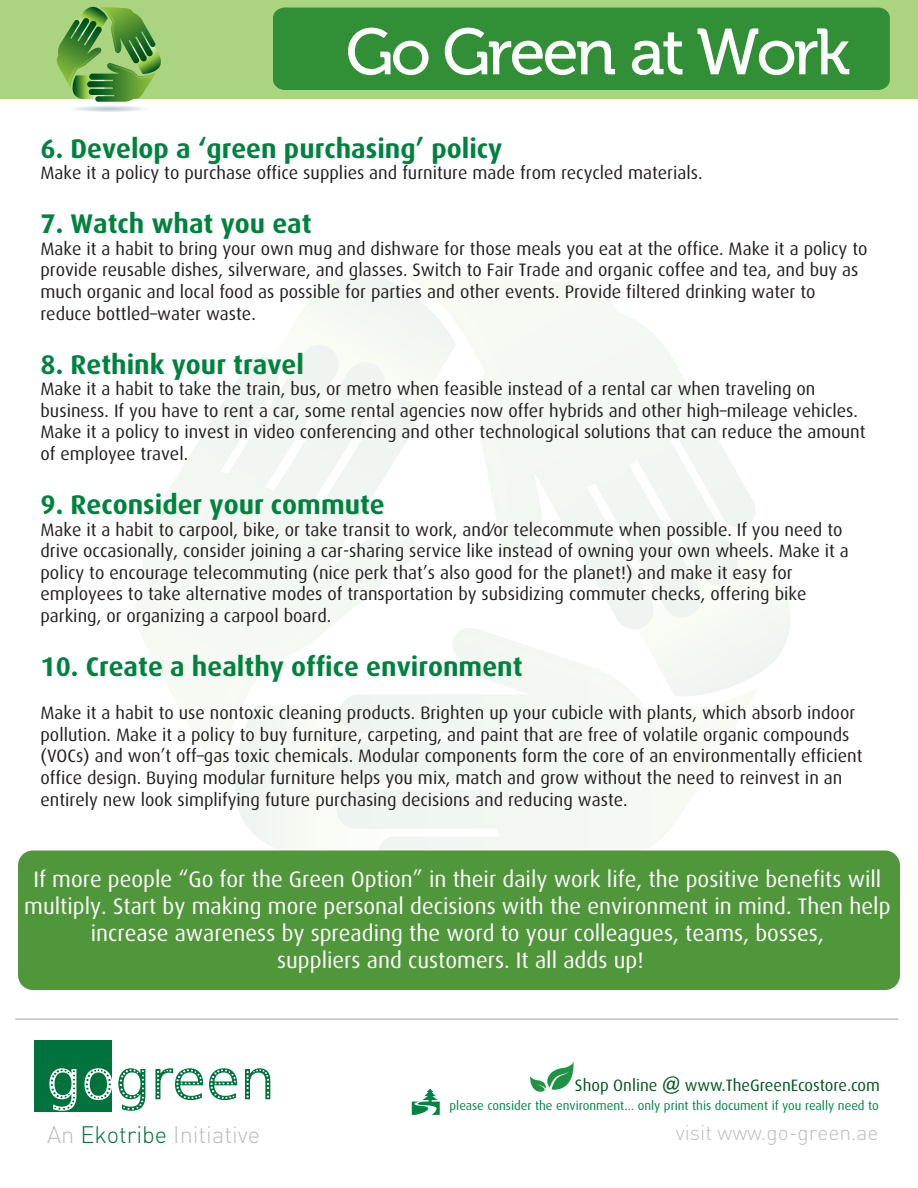
<style>
.page{position:relative;width:918px;height:1188px;background:#fff}
.page>*{position:absolute;margin:0;border:0;box-sizing:border-box;transform-origin:0 0}
.t1{font:55.35px "Spranq eco sans";color:#00723d}
.t2{font:700 27px "Dax";color:#00823f}
.t3{font:300 23.55px "DIN";color:#bcbdc0}
.t4{font:22.5px/27px "Dax";color:#fff;text-align:center}
.t5{font:300 21px "DIN";color:#bbbec0}
.t6{font:18px/21.6px "Dax";color:#231f20}
.t7{font:16.5px "Dax";color:#005623}
.t8{font:12.75px "Dax";color:#008446}
.s1{color:#fff}
.s2{font-weight:700;font-size:21px}
.s3{color:#00723d}
</style>
<div class="page">
<svg style="left:235px;top:784px;width:89px;height:66px"></svg>
<svg style="left:758px;top:564px;width:32px;height:109px"></svg>
<svg style="left:292px;top:275px;width:114px;height:67px"></svg>
<svg style="left:406px;top:276px;width:352px;height:350px"></svg>
<svg style="left:422px;top:279px;width:103px;height:279px"></svg>
<svg style="left:136px;top:342px;width:285px;height:442px"></svg>
<svg style="left:207px;top:536px;width:205px;height:232px"></svg>
<svg style="left:327px;top:626px;width:432px;height:224px"></svg>
<svg style="left:457px;top:635px;width:290px;height:90px"></svg>
<div style="left:18px;top:850px;width:882px;height:140px;background:#50963b;border-radius:15px"></div>
<div style="left:34px;top:1040px;width:78px;height:71px;background:#00723d"></div>
<svg style="left:412px;top:1089px;width:28px;height:26px"></svg>
<div style="left:0;top:0;width:918px;height:99px;background:#abd480"></div>
<svg style="left:56px;top:7px;width:105px;height:105px"></svg>
<div style="left:273px;top:8px;width:617px;height:82px;background:#318f36"></div>
<svg style="left:348px;top:28px;width:81px;height:47px;background:#76b47a"></svg>
<svg style="left:445px;top:28px;width:170px;height:47px;background:#75b479"></svg>
<svg style="left:632px;top:32px;width:50px;height:43px;background:#88be8b"></svg>
<svg style="left:698px;top:28px;width:151px;height:47px;background:#7ab67d"></svg>
<svg style="left:530px;top:1062px;width:44px;height:30px"></svg>
<p class="t2" style="left:40px;top:133px;width:463px">6. Develop a ‘green purchasing’ policy</p>
<p class="t6" style="left:40px;top:162px;width:664px">Make it a policy to purchase office supplies and furniture made from recycled materials.</p>
<p class="t2" style="left:40px;top:209px;width:273px">7. Watch what you eat</p>
<p class="t6" style="left:40px;top:238px;width:829px">Make it a habit to bring your own mug and dishware for those meals you eat at the office. Make it a policy to provide reusable dishes, silverware, and glasses. Switch to Fair Trade and organic coffee and tea, and buy as much organic and local food as possible for parties and other events. Provide filtered drinking water to reduce bottled–water waste.</p>
<p class="t2" style="left:40px;top:349px;width:265px">8. Rethink your travel</p>
<p class="t6" style="left:40px;top:378px;width:827px">Make it a habit to take the train, bus, or metro when feasible instead of a rental car when traveling on business. If you have to rent a car, some rental agencies now offer hybrids and other high–mileage vehicles.<br>Make it a policy to invest in video conferencing and other technological solutions that can reduce the amount of employee travel.</p>
<p class="t2" style="left:40px;top:490px;width:346px">9. Reconsider your commute</p>
<p class="t6" style="left:40px;top:519px;width:810px">Make it a habit to carpool, bike, or take transit to work, and⁄or telecommute when possible. If you need to drive occasionally, consider joining a car-sharing service like instead of owning your own wheels. Make it a policy to encourage telecommuting (nice perk that’s also good for the planet!) and make it easy for employees to take alternative modes of transportation by subsidizing commuter checks, offering bike parking, or organizing a carpool board.</p>
<p class="t2" style="left:40px;top:652px;width:484px">10. Create a healthy office environment</p>
<p class="t6" style="left:40px;top:702px;width:824px">Make it a habit to use nontoxic cleaning products. Brighten up your cubicle with plants, which absorb indoor pollution. Make it a policy to buy furniture, carpeting, and paint that are free of volatile organic compounds (VOCs) and won’t off–gas toxic chemicals. Modular components form the core of an environmentally efficient office design. Buying modular furniture helps you mix, match and grow without the need to reinvest in an entirely new look simplifying future purchasing decisions and reducing waste.</p>
<p class="t4" style="left:24px;top:865px;width:868px">If more people “Go for the Green Option” in their daily work life, the positive benefits will multiply. Start by making more personal decisions with the environment in mind. Then help increase awareness by spreading the word to your colleagues, teams, bosses,<br>suppliers and customers. It all adds up!</p>
<p class="t1" style="left:46px;top:1045px;width:230px"><span class="s1">go</span>green</p>
<p class="t7" style="left:575px;top:1076px;width:306px">Shop Online <span class="s2">@</span> www.TheGreenEcostore.com</p>
<p class="t8" style="left:450px;top:1099px;width:431px">please consider the environment... only print this document if you really need to</p>
<p class="t3" style="left:47px;top:1120px;width:214px">An <span class="s3">Ekotribe</span> Initiative</p>
<p class="t5" style="left:676px;top:1119px;width:204px">visit www.go-green.ae</p>
</div>
